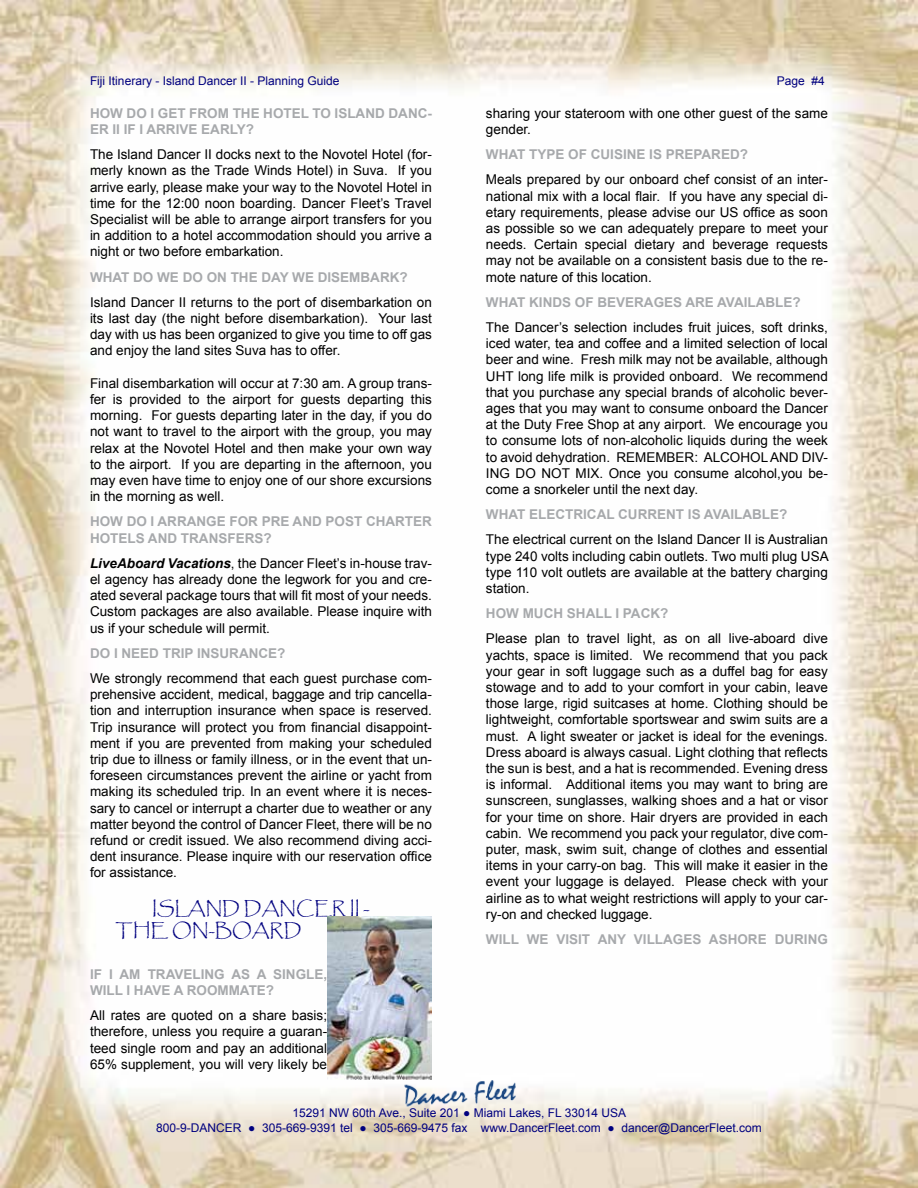
<style>
.page{position:relative;width:918px;height:1188px;background:#fff}
.page>*{position:absolute;margin:0;border:0;box-sizing:border-box;transform-origin:0 0}
.t1{font:18px/21.6px "Papyrus";color:#00007f}
.t2{font:13.5px/16.2px "Arial";color:#000;text-align:justify}
.t3{font:700 13.5px/16.2px "Arial";color:#a7a9ac}
.t4{font:12px/14.4px "Arial";color:#00007f;text-align:center}
.s1{font-weight:700;font-style:italic}
</style>
<div class="page">
<img style="left:0;top:0;width:918px;height:1188px">
<img style="left:404px;top:1080px;width:112px;height:28px">
<img style="left:327px;top:916px;width:105px;height:164px">
<p class="t4" style="left:90px;top:74px;width:251px">Fiji Itinerary - Island Dancer II - Planning Guide</p>
<p class="t4" style="left:777px;top:74px;width:50px">Page #4</p>
<p class="t3" style="left:90px;top:105px;width:343px">HOW DO I GET FROM THE HOTEL TO ISLAND DANC-<br>ER II IF I ARRIVE EARLY?</p>
<p class="t2" style="left:90px;top:147px;width:343px">The Island Dancer II docks next to the Novotel Hotel (for&shy;merly known as the Trade Winds Hotel) in Suva. If you arrive early, please make your way to the Novotel Hotel in time for the 12:00 noon boarding. Dancer Fleet’s Travel Specialist will be able to arrange airport transfers for you in addition to a hotel accommodation should you arrive a night or two before embarkation.</p>
<p class="t3" style="left:90px;top:269px;width:319px">WHAT DO WE DO ON THE DAY WE DISEMBARK?</p>
<p class="t2" style="left:90px;top:294px;width:344px">Island Dancer II returns to the port of disembarkation on its last day (the night before disembarkation). Your last day with us has been organized to give you time to off gas and enjoy the land sites Suva has to offer.</p>
<p class="t2" style="left:90px;top:375px;width:344px">Final disembarkation will occur at 7:30 am. A group trans&shy;fer is provided to the airport for guests departing this morning. For guests departing later in the day, if you do not want to travel to the airport with the group, you may relax at the Novotel Hotel and then make your own way to the airport. If you are departing in the afternoon, you may even have time to enjoy one of our shore excursions in the morning as well.</p>
<p class="t3" style="left:90px;top:514px;width:343px">HOW DO I ARRANGE FOR PRE AND POST CHARTER<br>HOTELS AND TRANSFERS?</p>
<p class="t2" style="left:90px;top:555px;width:343px"><span class="s1">LiveAboard Vacations</span>, the Dancer Fleet’s in-house trav&shy;el agency has already done the legwork for you and cre&shy;ated several package tours that will fit most of your needs.<br>Custom packages are also available. Please inquire with us if your schedule will permit.</p>
<p class="t3" style="left:90px;top:645px;width:197px">DO I NEED TRIP INSURANCE?</p>
<p class="t2" style="left:90px;top:670px;width:344px">We strongly recommend that each guest purchase com&shy;prehensive accident, medical, baggage and trip cancella&shy;tion and interruption insurance when space is reserved.<br>Trip insurance will protect you from financial disappoint&shy;ment if you are prevented from making your scheduled trip due to illness or family illness, or in the event that un&shy;foreseen circumstances prevent the airline or yacht from making its scheduled trip. In an event where it is neces&shy;sary to cancel or interrupt a charter due to weather or any matter beyond the control of Dancer Fleet, there will be no refund or credit issued. We also recommend diving acci&shy;dent insurance. Please inquire with our reservation office for assistance.</p>
<h1 class="t1" style="left:116px;top:897px;width:256px;text-indent:37px">ISLAND DANCER II -<br>THE ON-BOARD</h1>
<p class="t3" style="left:90px;top:966px;width:239px">IF I AM TRAVELING AS A SINGLE,<br>WILL I HAVE A ROOMMATE?</p>
<p class="t2" style="left:90px;top:1008px;width:239px">All rates are quoted on a share basis; therefore, unless you require a guaran&shy;teed single room and pay an additional 65% supplement, you will very likely be</p>
<p class="t2" style="left:486px;top:105px;width:343px">sharing your stateroom with one other guest of the same gender.</p>
<p class="t3" style="left:486px;top:147px;width:264px">WHAT TYPE OF CUISINE IS PREPARED?</p>
<p class="t2" style="left:486px;top:172px;width:344px">Meals prepared by our onboard chef consist of an inter&shy;national mix with a local flair. If you have any special di&shy;etary requirements, please advise our US office as soon as possible so we can adequately prepare to meet your needs. Certain special dietary and beverage requests may not be available on a consistent basis due to the re&shy;mote nature of this location.</p>
<p class="t3" style="left:486px;top:294px;width:316px">WHAT KINDS OF BEVERAGES ARE AVAILABLE?</p>
<p class="t2" style="left:486px;top:319px;width:343px">The Dancer’s selection includes fruit juices, soft drinks, iced water, tea and coffee and a limited selection of local beer and wine. Fresh milk may not be available, although UHT long life milk is provided onboard. We recommend that you purchase any special brands of alcoholic bever&shy;ages that you may want to consume onboard the Dancer at the Duty Free Shop at any airport. We encourage you to consume lots of non-alcoholic liquids during the week to avoid dehydration. REMEMBER: ALCOHOL AND DIV-ING DO NOT MIX. Once you consume alcohol,you be&shy;come a snorkeler until the next day.</p>
<p class="t3" style="left:486px;top:507px;width:303px">WHAT ELECTRICAL CURRENT IS AVAILABLE?</p>
<p class="t2" style="left:486px;top:532px;width:344px">The electrical current on the Island Dancer II is Australian type 240 volts including cabin outlets. Two multi plug USA type 110 volt outlets are available at the battery charging station.</p>
<p class="t3" style="left:486px;top:606px;width:184px">HOW MUCH SHALL I PACK?</p>
<p class="t2" style="left:486px;top:631px;width:344px">Please plan to travel light, as on all live-aboard dive yachts, space is limited. We recommend that you pack your gear in soft luggage such as a duffel bag for easy stowage and to add to your comfort in your cabin, leave those large, rigid suitcases at home. Clothing should be lightweight, comfortable sportswear and swim suits are a must. A light sweater or jacket is ideal for the evenings.<br>Dress aboard is always casual. Light clothing that reflects the sun is best, and a hat is recommended. Evening dress is informal. Additional items you may want to bring are sunscreen, sunglasses, walking shoes and a hat or visor for your time on shore. Hair dryers are provided in each cabin. We recommend you pack your regulator, dive com&shy;puter, mask, swim suit, change of clothes and essential items in your carry-on bag. This will make it easier in the event your luggage is delayed. Please check with your airline as to what weight restrictions will apply to your car&shy;ry-on and checked luggage.</p>
<p class="t3" style="left:486px;top:932px;width:343px">WILL WE VISIT ANY VILLAGES ASHORE DURING</p>
<p class="t4" style="left:156px;top:1106px;width:607px">15291 NW 60th Ave., Suite 201 ● Miami Lakes, FL 33014 USA<br>800-9-DANCER ● 305-669-9391 tel ● 305-669-9475 fax www.DancerFleet.com ● dancer@DancerFleet.com</p>
</div>
